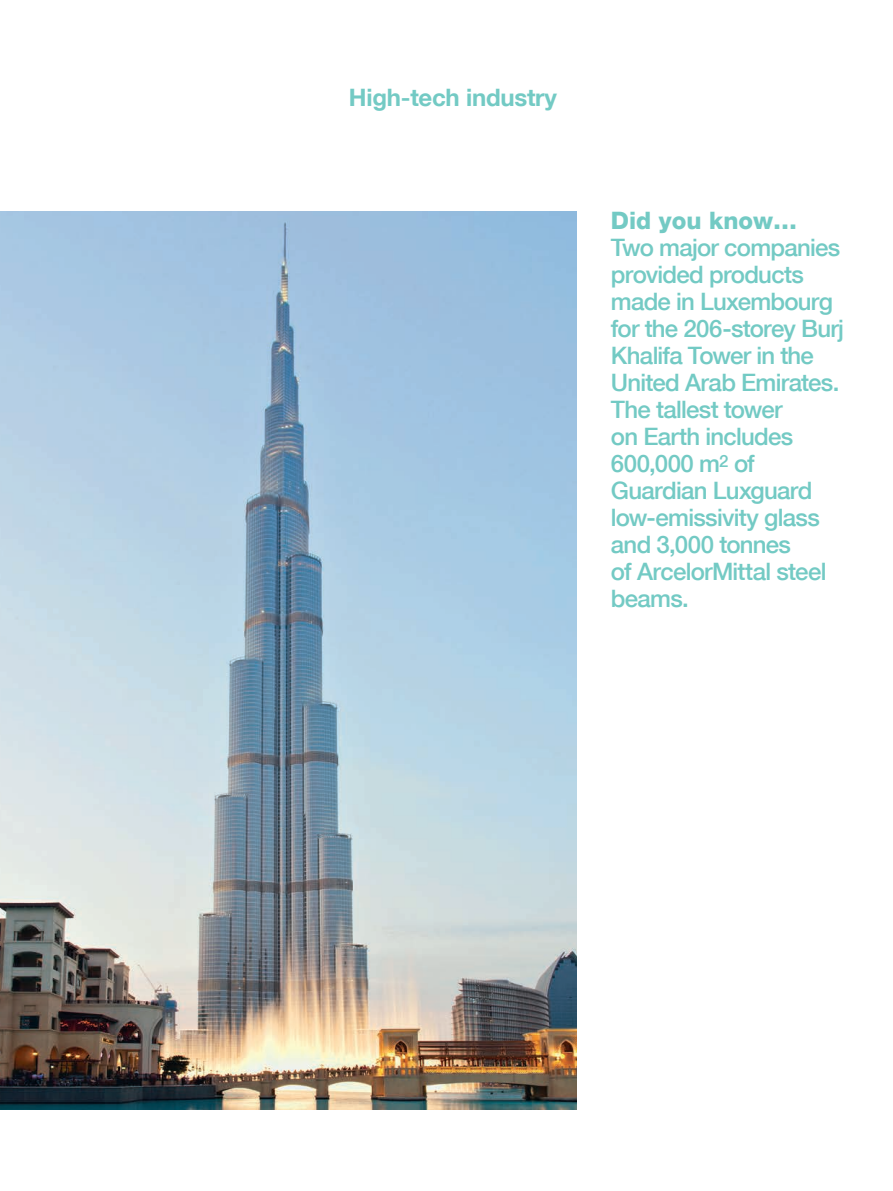
<style>
.page{position:relative;width:893px;height:1191px;background:#fff}
.page>*{position:absolute;margin:0;border:0;box-sizing:border-box;transform-origin:0 0}
.t1{font:500 24px/27px "Helvetica Neue LT Com";letter-spacing:-.03em;color:#73cac4}
.t2{font:700 24px "Helvetica Neue LT Com";letter-spacing:-.01em;color:#73cac4}
.t3{font:800 24px "Helvetica Neue LT Com";color:#73cac4}
</style>
<div class="page">
<img style="left:0;top:212px;width:577px;height:897px">
<p class="t2" style="left:349px;top:83px;width:209px">High-tech industry</p>
<p class="t3" style="left:611px;top:206px;width:188px">Did you know…</p>
<p class="t1" style="left:611px;top:234px;width:235px">Two major companies provided products made in Luxembourg for the 206-storey Burj<br>Khalifa Tower in the<br>United Arab Emirates.<br>The tallest tower<br>on Earth includes<br>600,000 m<sup>2</sup> of<br>Guardian Luxguard low-emissivity glass and 3,000 tonnes<br>of ArcelorMittal steel beams.</p>
</div>
